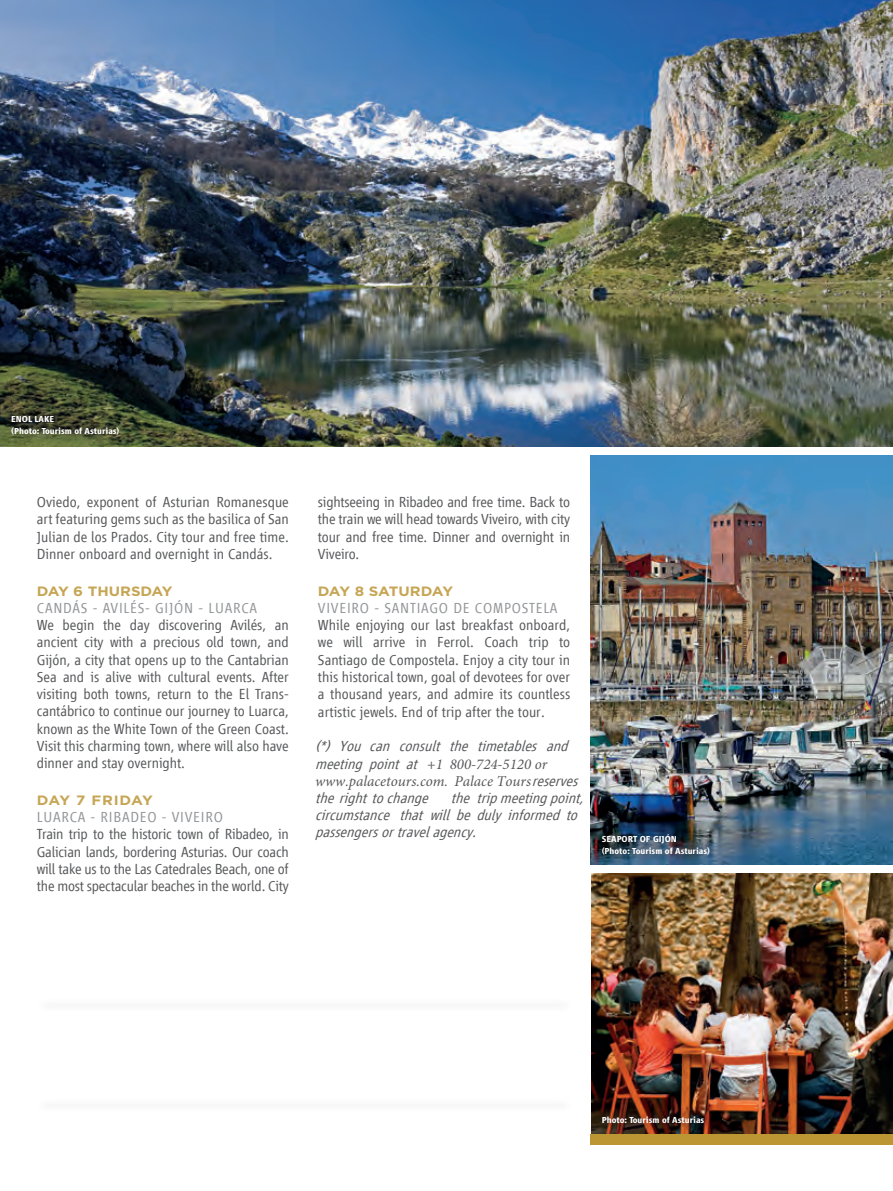
<style>
.page{position:relative;width:893px;height:1191px;background:#fff}
.page>*{position:absolute;margin:0;border:0;box-sizing:border-box;transform-origin:0 0}
.t1{font:300 15px/17.2px "Renfe Vialog";color:#57585a;text-align:justify}
.t2{font:italic 300 15px/17.1px "Renfe Vialog";color:#57585a}
.t3{font:300 15px "Renfe Vialog";letter-spacing:.05em;color:#939598}
.t4{font:700 13.5px "Gotham";color:#c6a654;scale:1.11 1}
.t5{font:700 13.5px "Gotham";letter-spacing:-.05em;color:#c6a654;scale:1.11 1}
._05_PIE_DE_FOTO{font:700 9px "Renfe Vialog";color:#fff}
.s1{color:#939598}
.s2{font-family:"Minion Pro";font-weight:400}
</style>
<div class="page">
<img style="left:591px;top:873px;width:302px;height:261px">
<img style="left:591px;top:455px;width:302px;height:409px">
<div style="left:34px;top:1096px;width:540px;height:17px;background:#fbfbfb"></div>
<div style="left:36px;top:997px;width:538px;height:16px;background:#fbfbfb"></div>
<div style="left:594px;top:1109px;width:118px;height:22px;background:#231f20;opacity:.75"></div>
<div style="left:594px;top:827px;width:124px;height:35px;background:#231f20;opacity:.75"></div>
<img style="left:0;top:0;width:893px;height:447px">
<div style="left:4px;top:408px;width:123px;height:34px;background:#231f20;opacity:.75"></div>
<div style="left:591px;top:1134px;width:302px;height:10px;background:#bb9632"></div>
<p class="_05_PIE_DE_FOTO" style="left:11px;top:414px;width:44px">ENOL LAKE</p>
<p class="_05_PIE_DE_FOTO" style="left:11px;top:426px;width:110px">(Photo: Tourism of Asturias)</p>
<p class="t1" style="left:37px;top:493px;width:253px">Oviedo, exponent of Asturian Romanesque art featuring gems such as the basilica of San Julian de los Prados. City tour and free time.<br>Dinner onboard and overnight in Candás.</p>
<p class="t4" style="left:37px;top:582px;width:124px">DAY 6 THURSDAY</p>
<p class="t3" style="left:37px;top:599px;width:222px">CANDÁS - AVILÉS- GIJÓN - LUARCA</p>
<p class="t1" style="left:37px;top:616px;width:253px">We begin the day discovering Avilés, an ancient city with a precious old town, and Gijón, a city that opens up to the Cantabrian Sea and is alive with cultural events. After visiting both towns, return to the El Trans&shy;cantábrico to continue our journey to Luarca, known as the White Town of the Green Coast.<br>Visit this charming town, where will also have dinner and stay overnight.</p>
<p class="t4" style="left:37px;top:791px;width:106px">DAY 7 FRIDAY</p>
<p class="t3" style="left:37px;top:809px;width:188px">LUARCA - RIBADEO - VIVEIRO</p>
<p class="t1" style="left:37px;top:826px;width:253px">Train trip to the historic town of Ribadeo, in Galician lands, bordering Asturias. Our coach will take us to the Las Catedrales Beach, one of the most spectacular beaches in the world. City</p>
<p class="t1" style="left:318px;top:493px;width:254px">sightseeing in Ribadeo and free time. Back to the train we will head towards Viveiro, with city tour and free time. Dinner and overnight in Viveiro.</p>
<p class="t5" style="left:318px;top:582px;width:123px">DAY 8 SATURDAY</p>
<p class="t1" style="left:318px;top:599px;width:254px;text-align:left"><span class="s1">VIVEIRO - SANTIAGO DE COMPOSTELA </span>While enjoying our last breakfast onboard, we will arrive in Ferrol. Coach trip to Santiago de Compostela. Enjoy a city tour in this historical town, goal of devotees for over a thousand years, and admire its countless artistic jewels. End of trip after the tour.</p>
<p class="t2" style="left:315px;top:737px;width:274px">(*) You can consult the timetables and meeting point at <span class="s2">+1 800-724-5120 or www.palacetours.com. Palace Tours</span> reserves therighttochange the trip meeting point, circumstance that will be duly informed to passengersortravelagency.</p>
<p class="_05_PIE_DE_FOTO" style="left:602px;top:834px;width:77px">SEAPORT OF GIJÓN</p>
<p class="_05_PIE_DE_FOTO" style="left:602px;top:846px;width:110px">(Photo: Tourism of Asturias)</p>
<p class="_05_PIE_DE_FOTO" style="left:602px;top:1115px;width:104px">Photo: Tourism of Asturias</p>
</div>
